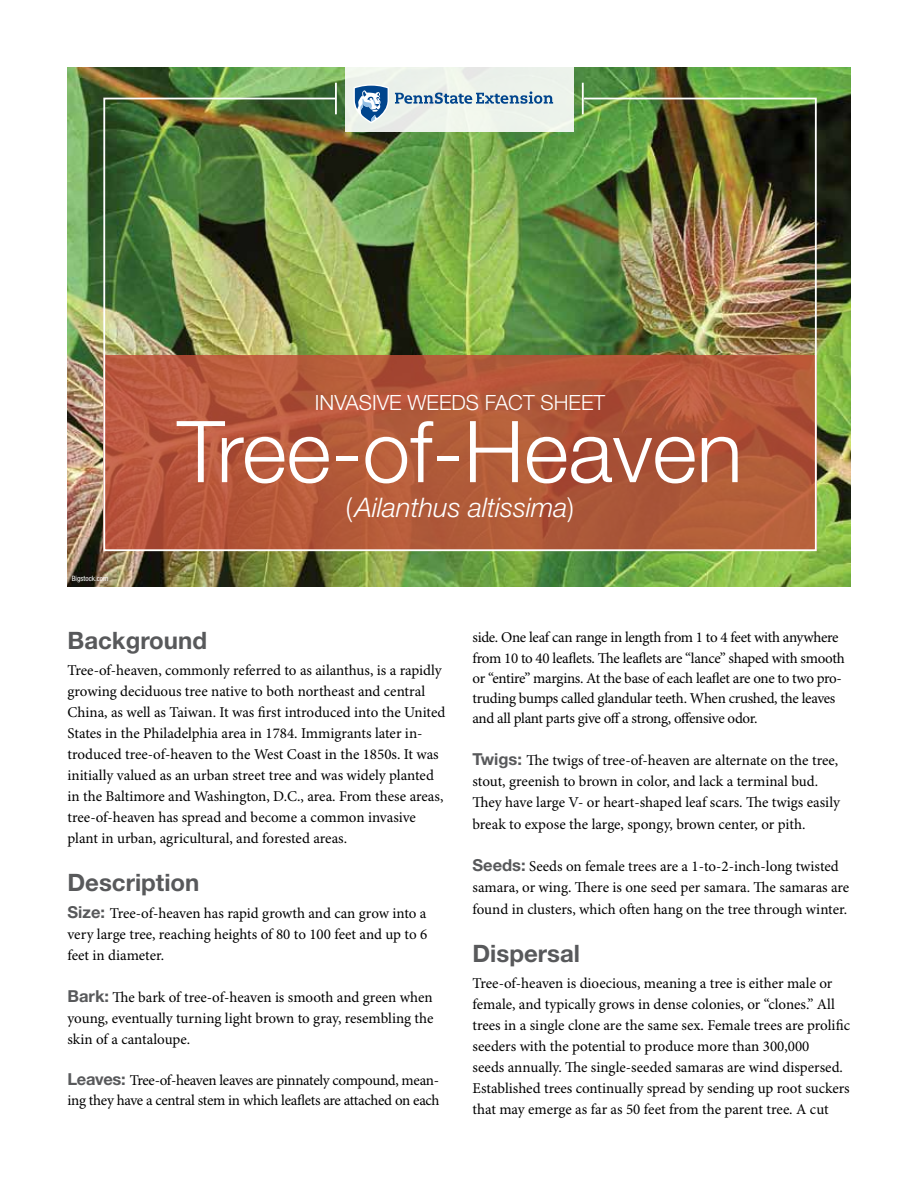
<style>
.page{position:relative;width:918px;height:1188px;background:#fff}
.page>*{position:absolute;margin:0;border:0;box-sizing:border-box;transform-origin:0 0}
.t1{font:300 85.5px "Helvetica Neue LT Std";color:#fff}
.t2{font:italic 300 27px "Helvetica Neue LT Std";color:#fff}
.t3{font:700 24px "Helvetica Neue LT Std";color:#58595b}
.t4{font:300 21px "Helvetica Neue LT Std";color:#fff}
.t5{font:15px/21px "Minion Pro";letter-spacing:-.005em;color:#000}
.t6{font:15px/20.2px "Minion Pro";letter-spacing:-.025em;color:#000}
.t7{font:condensed 7.35px "Helvetica Neue LT Std";color:#fff}
.s1{font-style:normal}
.s2{font-family:"Helvetica Neue LT Std";font-weight:700;font-size:16.5px;color:#58595b}
</style>
<div class="page">
<img style="left:68px;top:68px;width:782px;height:518px">
<div style="left:345px;top:66px;width:229px;height:65px;background:#ecf1eb"></div>
<hr style="left:335px;top:83px;width:2px;height:31px;background:#fff">
<hr style="left:582px;top:83px;width:2px;height:31px;background:#fff">
<svg style="left:354px;top:84px;width:35px;height:13px"></svg>
<svg style="left:395px;top:91px;width:157px;height:6px"></svg>
<img style="left:102px;top:97px;width:716px;height:455px">
<h3 class="t4" style="left:315px;top:389px;width:292px">INVASIVE WEEDS FACT SHEET</h3>
<p class="t7" style="left:72px;top:574px;width:38px">Bigstock.com</p>
<h1 class="t1" style="left:177px;top:400px;width:567px">Tree-of-Heaven</h1>
<h2 class="t2" style="left:346px;top:491px;width:230px"><span class="s1">(</span>Ailanthus altissima<span class="s1">)</span></h2>
<h3 class="t3" style="left:68px;top:625px;width:141px">Background</h3>
<p class="t5" style="left:68px;top:660px;width:379px">Tree-of-heaven, commonly referred to as ailanthus, is a rapidly growing deciduous tree native to both northeast and central China, as well as Taiwan. It was first introduced into the United States in the Philadelphia area in 1784. Immigrants later in&shy;troduced tree-of-heaven to the West Coast in the 1850s. It was initially valued as an urban street tree and was widely planted in the Baltimore and Washington, D.C., area. From these areas, tree-of-heaven has spread and become a common invasive plant in urban, agricultural, and forested areas.</p>
<h3 class="t3" style="left:68px;top:868px;width:133px">Description</h3>
<p class="t5" style="left:67px;top:903px;width:361px;text-align:justify"><span class="s2">Size:</span> Tree-of-heaven has rapid growth and can grow into a very large tree, reaching heights of 80 to 100 feet and up to 6 feet in diameter.</p>
<p class="t5" style="left:67px;top:987px;width:368px;text-align:justify"><span class="s2">Bark:</span> The bark of tree-of-heaven is smooth and green when young, eventually turning light brown to gray, resembling the skin of a cantaloupe.</p>
<p class="t6" style="left:67px;top:1070px;width:374px"><span class="s2">Leaves:</span> Tree-of-heaven leaves are pinnately compound, mean&shy;ing they have a central stem in which leaflets are attached on each</p>
<p class="t5" style="left:472px;top:628px;width:374px;line-height:20.2px">side. One leaf can range in length from 1 to 4 feet with anywhere from 10 to 40 leaflets. The leaflets are “lance” shaped with smooth or “entire” margins. At the base of each leaflet are one to two pro&shy;truding bumps called glandular teeth. When crushed, the leaves and all plant parts give off a strong, offensive odor.</p>
<p class="t5" style="left:472px;top:751px;width:369px"><span class="s2">Twigs:</span> The twigs of tree-of-heaven are alternate on the tree, stout, greenish to brown in color, and lack a terminal bud.<br>They have large V- or heart-shaped leaf scars. The twigs easily break to expose the large, spongy, brown center, or pith.</p>
<p class="t5" style="left:472px;top:856px;width:378px"><span class="s2">Seeds:</span> Seeds on female trees are a 1-to-2-inch-long twisted samara, or wing. There is one seed per samara. The samaras are found in clusters, which often hang on the tree through winter.</p>
<h3 class="t3" style="left:472px;top:938px;width:109px">Dispersal</h3>
<p class="t5" style="left:472px;top:973px;width:379px">Tree-of-heaven is dioecious, meaning a tree is either male or female, and typically grows in dense colonies, or “clones.” All trees in a single clone are the same sex. Female trees are prolific seeders with the potential to produce more than 300,000<br>seeds annually. The single-seeded samaras are wind dispersed.<br>Established trees continually spread by sending up root suckers that may emerge as far as 50 feet from the parent tree. A cut</p>
</div>
